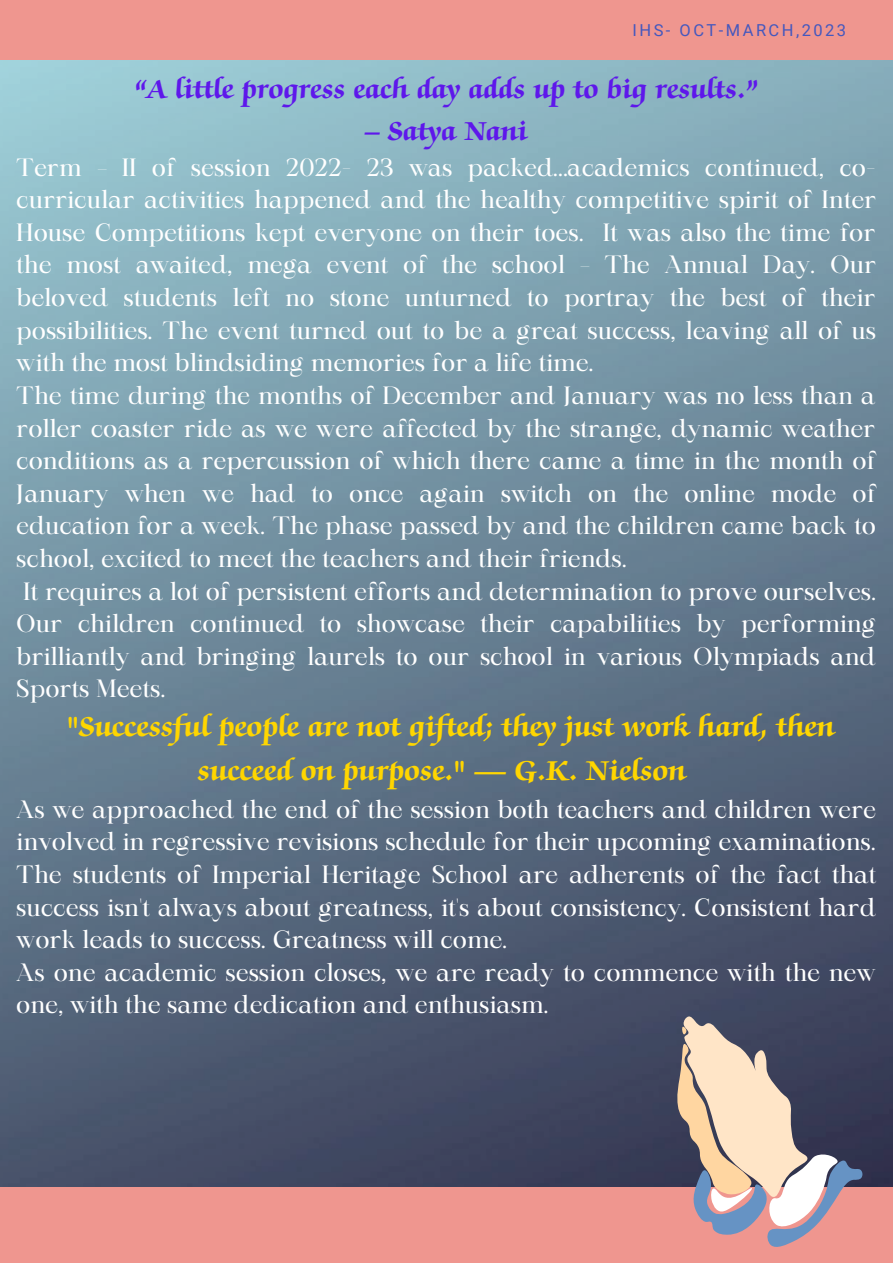
<style>
.page{position:relative;width:893px;height:1264px;background:#fff}
.page>*{position:absolute;margin:0;border:0;box-sizing:border-box;transform-origin:0 0}
.t1{font:700 31.5px/43.8px "Zapf Chancery Pro";color:#ffd600;text-align:center}
.t2{font:700 30px "Zapf Chancery Pro";color:#5e17eb}
.t3{font:24px/32.5px "Maharlika";color:#fff}
.t4{font:16.5px "Roboto";letter-spacing:.15em;color:#4458be}
</style>
<div class="page">
<img style="left:0;top:60px;width:892px;height:1127px">
<div style="left:0;top:0;width:892px;height:60px;background:#ef968f"></div>
<div style="left:0;top:1187px;width:892px;height:75px;background:#ef968f"></div>
<svg style="left:676px;top:1015px;width:186px;height:232px"></svg>
<p class="t4" style="left:632px;top:20px;width:215px">IHS- OCT-MARCH,2023</p>
<p class="t2" style="left:136px;top:77px;width:623px">“A little progress each day adds up to big results.”</p>
<p class="t2" style="left:365px;top:118px;width:165px">– Satya Nani</p>
<p class="t3" style="left:16px;top:153px;width:861px">Term – II of session 2022- 23 was packed…academics continued, co&shy;curricular activities happened and the healthy competitive spirit of Inter House Competitions kept everyone on their toes. It was also the time for the most awaited, mega event of the school – The Annual Day. Our beloved students left no stone unturned to portray the best of their possibilities. The event turned out to be a great success, leaving all of us with the most blindsiding memories for a life time.<br>The time during the months of December and January was no less than a roller coaster ride as we were affected by the strange, dynamic weather conditions as a repercussion of which there came a time in the month of January when we had to once again switch on the online mode of education for a week. The phase passed by and the children came back to school, excited to meet the teachers and their friends.<br>It requires a lot of persistent efforts and determination to prove ourselves.<br>Our children continued to showcase their capabilities by performing brilliantly and bringing laurels to our school in various Olympiads and Sports Meets.</p>
<h1 class="t1" style="left:67px;top:707px;width:769px">"Successful people are not gifted; they just work hard, then succeed on purpose." — G.K. Nielson</h1>
<p class="t3" style="left:16px;top:795px;width:861px">As we approached the end of the session both teachers and children were involved in regressive revisions schedule for their upcoming examinations.<br>The students of Imperial Heritage School are adherents of the fact that success isn't always about greatness, it's about consistency. Consistent hard work leads to success. Greatness will come.<br>As one academic session closes, we are ready to commence with the new one, with the same dedication and enthusiasm.</p>
</div>
